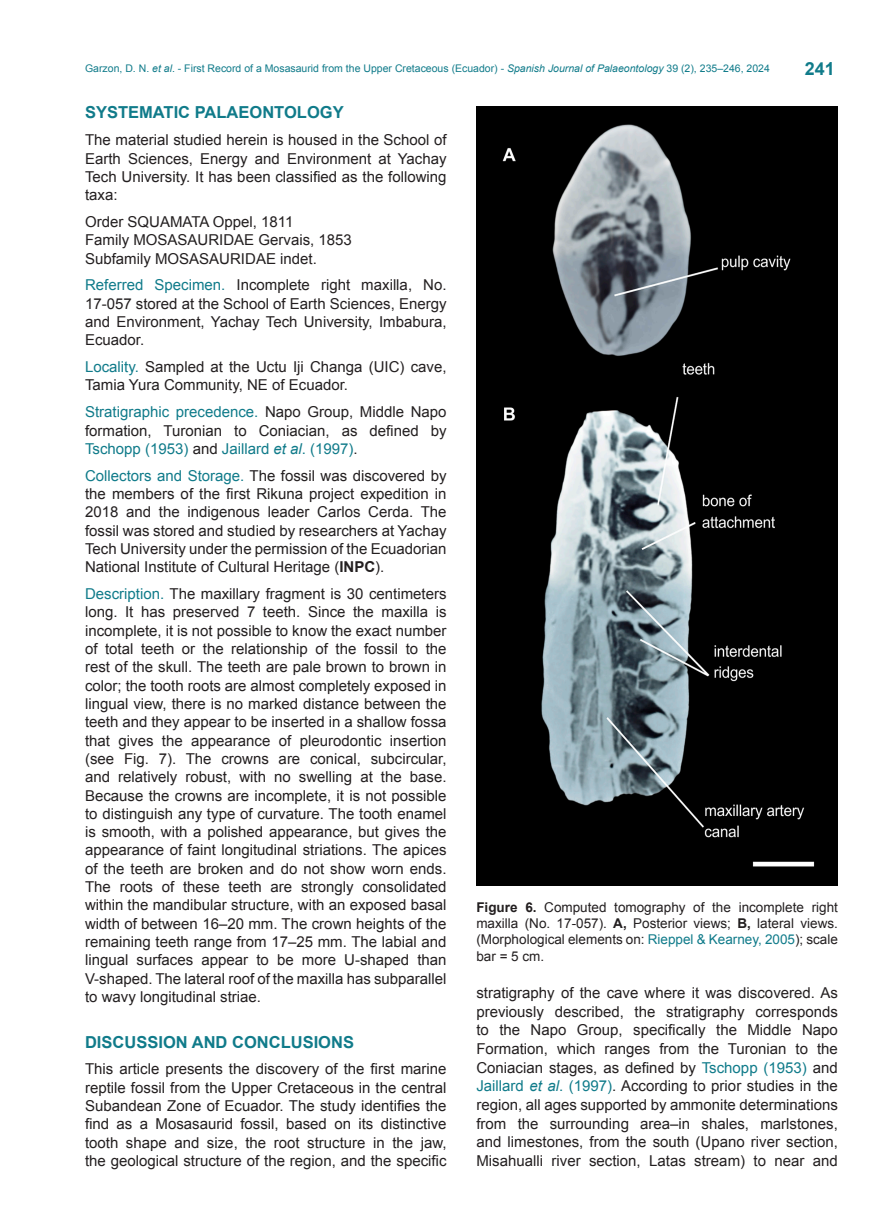
<style>
.page{position:relative;width:889px;height:1217px;background:#fff}
.page>*{position:absolute;margin:0;border:0;box-sizing:border-box;transform-origin:0 0}
.t1{font:700 18px "Arial";color:#107b8a}
.Titulo_1{font:700 16.5px "Arial";color:#107b8a}
.Sistematica{font:15px/18.3px "Arial";color:#231f20;text-align:justify}
.Texto_ingles{font:15px/18.6px "Arial";color:#231f20;text-align:justify}
.Pies_de_figura_ingles{font:13.5px/16.2px "Arial";color:#231f20;text-align:justify}
.t2{font:10.5px "Arial";color:#107b8a}
.s1{font-style:italic}
.s2{color:#107b8a}
.s3{font-style:italic;color:#107b8a}
.s4{font-weight:700}
</style>
<div class="page">
<img style="left:476px;top:106px;width:362px;height:778px">
<p class="t2" style="left:85px;top:62px;width:686px">Garzon, D. N. <span class="s1">et al</span>. - First Record of a Mosasaurid from the Upper Cretaceous (Ecuador) - <span class="s1">Spanish Journal of Palaeontology</span> 39 (2), 235–246, 2024</p>
<p class="t1" style="left:805px;top:57px;width:32px">241</p>
<p class="Titulo_1" style="left:85px;top:102px;width:260px">SYSTEMATIC PALAEONTOLOGY</p>
<p class="Texto_ingles" style="left:85px;top:131px;width:363px">The material studied herein is housed in the School of Earth Sciences, Energy and Environment at Yachay Tech University. It has been classified as the following taxa:</p>
<p class="Texto_ingles" style="left:85px;top:212px;width:210px">Order SQUAMATA Oppel, 1811</p>
<p class="Texto_ingles" style="left:85px;top:231px;width:268px">Family MOSASAURIDAE Gervais, 1853</p>
<p class="Texto_ingles" style="left:85px;top:249px;width:233px">Subfamily MOSASAURIDAE indet.</p>
<p class="Sistematica" style="left:85px;top:276px;width:363px"><span class="s2">Referred Specimen.</span> Incomplete right maxilla, No.<br>17-057 stored at the School of Earth Sciences, Energy and Environment, Yachay Tech University, Imbabura, Ecuador.</p>
<p class="Sistematica" style="left:85px;top:358px;width:363px"><span class="s2">Locality.</span> Sampled at the Uctu Iji Changa (UIC) cave,<br>Tamia Yura Community, NE of Ecuador.</p>
<p class="Sistematica" style="left:85px;top:403px;width:363px"><span class="s2">Stratigraphic precedence.</span> Napo Group, Middle Napo formation, Turonian to Coniacian, as defined by <span class="s2">Tschopp (1953)</span> and <span class="s2">Jaillard</span> <span class="s3">et al</span><span class="s2">. (1997)</span>.</p>
<p class="Sistematica" style="left:85px;top:466px;width:363px"><span class="s2">Collectors and Storage.</span> The fossil was discovered by the members of the first Rikuna project expedition in 2018 and the indigenous leader Carlos Cerda. The fossil was stored and studied by researchers at Yachay Tech University under the permission of the Ecuadorian National Institute of Cultural Heritage (<span class="s4">INPC</span>).</p>
<p class="Sistematica" style="left:85px;top:584px;width:363px"><span class="s2">Description.</span> The maxillary fragment is 30 centimeters long. It has preserved 7 teeth. Since the maxilla is incomplete, it is not possible to know the exact number of total teeth or the relationship of the fossil to the rest of the skull. The teeth are pale brown to brown in color; the tooth roots are almost completely exposed in lingual view, there is no marked distance between the teeth and they appear to be inserted in a shallow fossa that gives the appearance of pleurodontic insertion (see Fig. 7). The crowns are conical, subcircular, and relatively robust, with no swelling at the base.<br>Because the crowns are incomplete, it is not possible to distinguish any type of curvature. The tooth enamel is smooth, with a polished appearance, but gives the appearance of faint longitudinal striations. The apices of the teeth are broken and do not show worn ends.<br>The roots of these teeth are strongly consolidated within the mandibular structure, with an exposed basal width of between 16–20 mm. The crown heights of the remaining teeth range from 17–25 mm. The labial and lingual surfaces appear to be more U-shaped than V-shaped. The lateral roof of the maxilla has subparallel to wavy longitudinal striae.</p>
<p class="Titulo_1" style="left:85px;top:1030px;width:270px">DISCUSSION AND CONCLUSIONS</p>
<p class="Texto_ingles" style="left:85px;top:1059px;width:363px">This article presents the discovery of the first marine reptile fossil from the Upper Cretaceous in the central Subandean Zone of Ecuador. The study identifies the find as a Mosasaurid fossil, based on its distinctive tooth shape and size, the root structure in the jaw, the geological structure of the region, and the specific</p>
<p class="Pies_de_figura_ingles" style="left:476px;top:899px;width:363px"><span class="s4">Figure 6.</span> Computed tomography of the incomplete right maxilla (No. 17-057). <span class="s4">A,</span> Posterior views; <span class="s4">B,</span> lateral views. (Morphological elements on: <span class="s2">Rieppel &amp; Kearney, 2005</span>); scale bar = 5 cm.</p>
<p class="Texto_ingles" style="left:476px;top:983px;width:363px">stratigraphy of the cave where it was discovered. As previously described, the stratigraphy corresponds to the Napo Group, specifically the Middle Napo Formation, which ranges from the Turonian to the Coniacian stages, as defined by <span class="s2">Tschopp (1953)</span> and <span class="s2">Jaillard</span> <span class="s3">et al</span><span class="s2">. (1997)</span>. According to prior studies in the region, all ages supported by ammonite determinations from the surrounding area–in shales, marlstones, and limestones, from the south (Upano river section, Misahualli river section, Latas stream) to near and</p>
</div>
